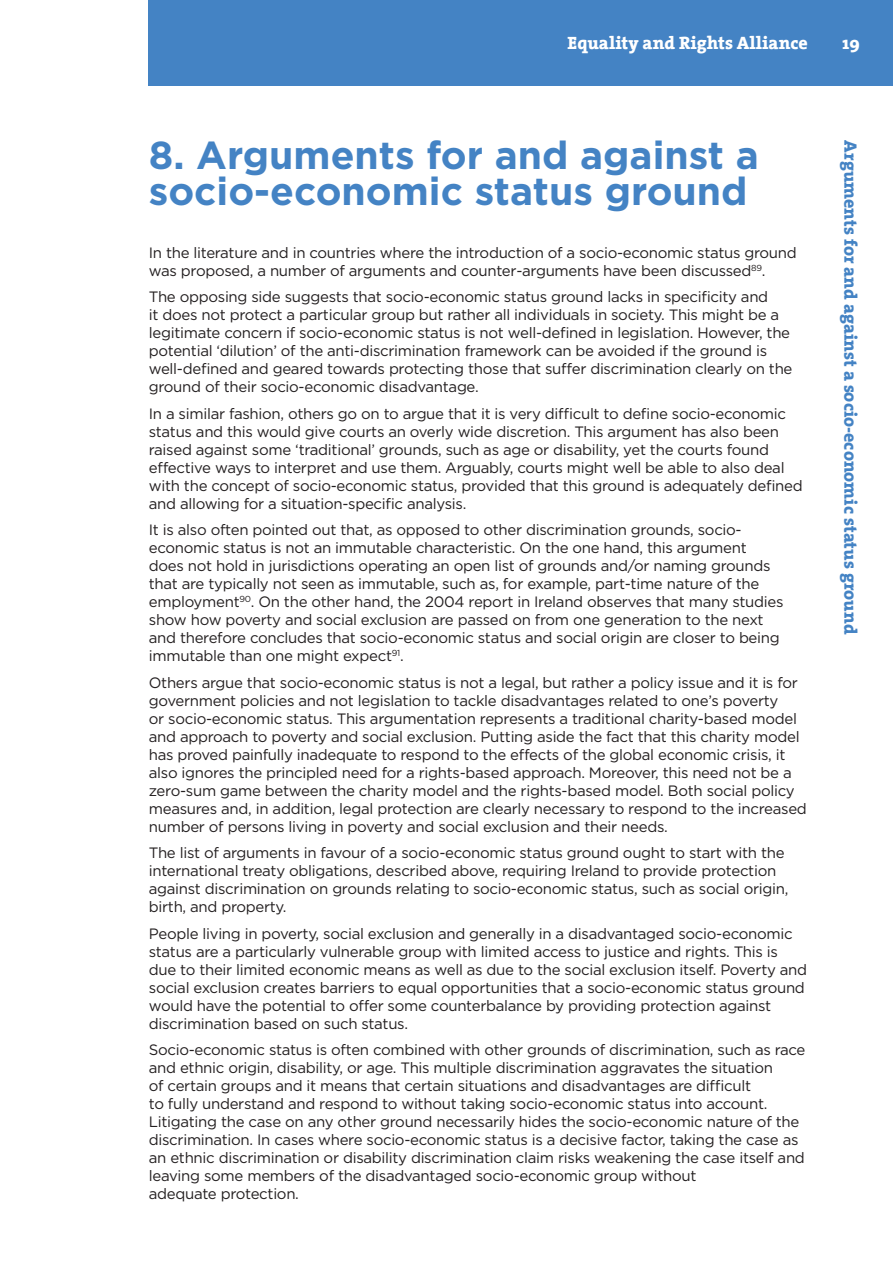
<style>
.page{position:relative;width:893px;height:1263px;background:#fff}
.page>*{position:absolute;margin:0;border:0;box-sizing:border-box;transform-origin:0 0}
.t1{font:700 39px/36px "Gotham";color:#4483c4}
.t2{font:800 18px "The Serif";color:#4483c4}
.t3{font:800 18px "The Serif";color:#fff}
.t4{font:15px/18px "Gotham";letter-spacing:-.02em;color:#231f20}
</style>
<div class="page">
<div style="left:149px;top:0;width:744px;height:85px;background:#4483c4"></div>
<p class="t3" style="left:568px;top:28px;width:242px">Equality and Rights Alliance</p>
<p class="t3" style="left:842px;top:28px;width:19px">19</p>
<h1 class="t1" style="left:149px;top:136px;width:612px">8. Arguments for and against a socio-economic status ground</h1>
<p class="t4" style="left:149px;top:243px;width:649px">In the literature and in countries where the introduction of a socio-economic status ground was proposed, a number of arguments and counter-arguments have been discussed<sup>89</sup>.</p>
<p class="t4" style="left:149px;top:288px;width:645px">The opposing side suggests that socio-economic status ground lacks in specificity and<br>it does not protect a particular group but rather all individuals in society. This might be a legitimate concern if socio-economic status is not well-defined in legislation. However, the potential ‘dilution’ of the anti-discrimination framework can be avoided if the ground is well-defined and geared towards protecting those that suffer discrimination clearly on the ground of their socio-economic disadvantage.</p>
<p class="t4" style="left:149px;top:404px;width:655px">In a similar fashion, others go on to argue that it is very difficult to define socio-economic status and this would give courts an overly wide discretion. This argument has also been raised against some ‘traditional’ grounds, such as age or disability, yet the courts found effective ways to interpret and use them. Arguably, courts might well be able to also deal with the concept of socio-economic status, provided that this ground is adequately defined and allowing for a situation-specific analysis.</p>
<p class="t4" style="left:149px;top:521px;width:636px">It is also often pointed out that, as opposed to other discrimination grounds, socio&shy;economic status is not an immutable characteristic. On the one hand, this argument does not hold in jurisdictions operating an open list of grounds and/or naming grounds that are typically not seen as immutable, such as, for example, part-time nature of the employment<sup>90</sup>. On the other hand, the 2004 report in Ireland observes that many studies show how poverty and social exclusion are passed on from one generation to the next and therefore concludes that socio-economic status and social origin are closer to being immutable than one might expect<sup>91</sup>.</p>
<p class="t4" style="left:149px;top:673px;width:660px">Others argue that socio-economic status is not a legal, but rather a policy issue and it is for government policies and not legislation to tackle disadvantages related to one’s poverty<br>or socio-economic status. This argumentation represents a traditional charity-based model and approach to poverty and social exclusion. Putting aside the fact that this charity model has proved painfully inadequate to respond to the effects of the global economic crisis, it also ignores the principled need for a rights-based approach. Moreover, this need not be a zero-sum game between the charity model and the rights-based model. Both social policy measures and, in addition, legal protection are clearly necessary to respond to the increased number of persons living in poverty and social exclusion and their needs.</p>
<p class="t4" style="left:149px;top:844px;width:641px">The list of arguments in favour of a socio-economic status ground ought to start with the international treaty obligations, described above, requiring Ireland to provide protection against discrimination on grounds relating to socio-economic status, such as social origin, birth, and property.</p>
<p class="t4" style="left:149px;top:924px;width:660px">People living in poverty, social exclusion and generally in a disadvantaged socio-economic status are a particularly vulnerable group with limited access to justice and rights. This is due to their limited economic means as well as due to the social exclusion itself. Poverty and social exclusion creates barriers to equal opportunities that a socio-economic status ground would have the potential to offer some counterbalance by providing protection against discrimination based on such status.</p>
<p class="t4" style="left:149px;top:1041px;width:658px">Socio-economic status is often combined with other grounds of discrimination, such as race and ethnic origin, disability, or age. This multiple discrimination aggravates the situation<br>of certain groups and it means that certain situations and disadvantages are difficult<br>to fully understand and respond to without taking socio-economic status into account.<br>Litigating the case on any other ground necessarily hides the socio-economic nature of the discrimination. In cases where socio-economic status is a decisive factor, taking the case as an ethnic discrimination or disability discrimination claim risks weakening the case itself and leaving some members of the disadvantaged socio-economic group without<br>adequate protection.</p>
<p class="t2" style="left:866px;top:140px;width:495px;rotate:90deg">Arguments for and against a socio-economic status ground</p>
</div>
